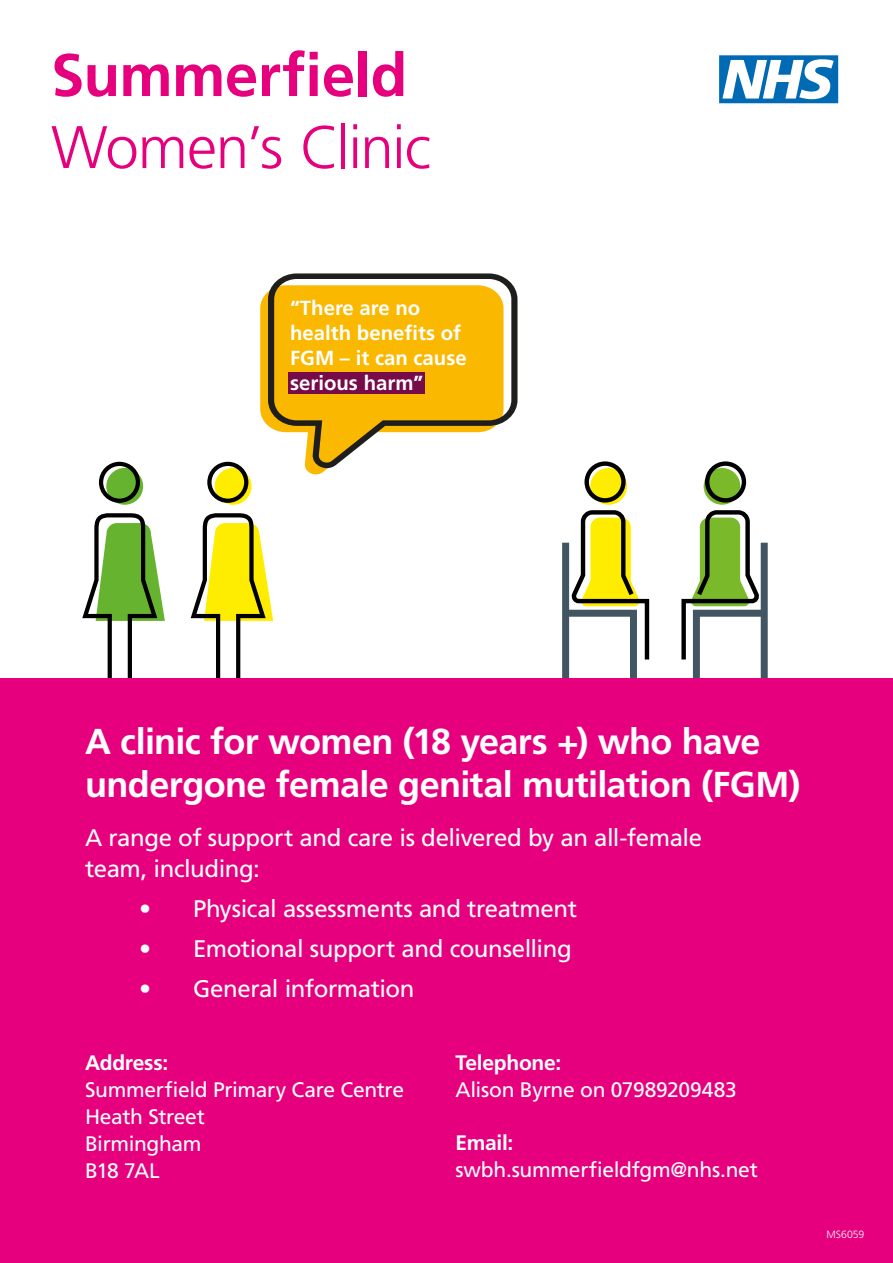
<style>
.page{position:relative;width:893px;height:1263px;background:#fff}
.page>*{position:absolute;margin:0;border:0;box-sizing:border-box;transform-origin:0 0}
.t1{font:300 60px "Frutiger LT Std";letter-spacing:-.025em;color:#e6007d}
.t2{font:700 60px "Frutiger LT Std";letter-spacing:-.01em;color:#e6007d}
.t3{font:700 36px/43.2px "Frutiger LT Std";letter-spacing:-.015em;color:#fff}
.t4{font:24px/31.5px "Frutiger LT Std";letter-spacing:-.02em;color:#fff}
.t5{font:21px/27px "Frutiger LT Std";letter-spacing:-.015em;color:#fff}
.t6{font:700 21px "Frutiger LT Std";letter-spacing:-.015em;color:#fff}
.t7{font:700 20.4px/25px "Frutiger LT Std";color:#fff}
.t8{font:300 10.5px "Frutiger LT Std";letter-spacing:.005em;color:#fff}
</style>
<div class="page">
<div style="left:704px;top:468px;width:36px;height:37px;background:#7ab929;border-radius:50%"></div>
<div style="left:705px;top:461px;width:41px;height:42px;border:4px solid #000;border-radius:50%"></div>
<svg style="left:590px;top:468px;width:37px;height:37px"></svg>
<div style="left:584px;top:461px;width:42px;height:42px;border:4px solid #000;border-radius:50%"></div>
<svg style="left:559px;top:510px;width:92px;height:169px"></svg>
<svg style="left:679px;top:510px;width:92px;height:169px"></svg>
<svg style="left:79px;top:513px;width:86px;height:166px"></svg>
<div style="left:106px;top:468px;width:37px;height:37px;background:#65b32e;border-radius:50%"></div>
<div style="left:99px;top:462px;width:41px;height:41px;border:4px solid #000;border-radius:50%"></div>
<svg style="left:188px;top:513px;width:85px;height:166px"></svg>
<div style="left:215px;top:468px;width:36px;height:37px;background:#ffed00;border-radius:50%"></div>
<div style="left:207px;top:462px;width:41px;height:41px;border:4px solid #000;border-radius:50%"></div>
<svg style="left:260px;top:292px;width:68px;height:183px;fill:#fbb800"></svg>
<svg style="left:268px;top:273px;width:249px;height:195px;fill:#fbb800"></svg>
<div style="left:289px;top:373px;width:136px;height:21px;background:#770a48"></div>
<div style="left:0;top:679px;width:893px;height:584px;background:#e6007d"></div>
<svg style="left:719px;top:55px;width:119px;height:48px"></svg>
<h1 class="t2" style="left:51px;top:40px;width:358px">Summerfield</h1>
<h1 class="t1" style="left:51px;top:113px;width:382px">Women’s Clinic</h1>
<p class="t7" style="left:290px;top:295px;width:178px">“There are no health benefits of<br>FGM – it can cause serious harm”</p>
<h2 class="t3" style="left:85px;top:720px;width:717px">A clinic for women (18 years +) who have undergone female genital mutilation (FGM)</h2>
<p class="t4" style="left:85px;top:822px;width:618px">A range of support and care is delivered by an all-female team, including:</p>
<p class="t4" style="left:139px;top:893px;width:440px">• Physical assessments and treatment</p>
<p class="t4" style="left:139px;top:933px;width:434px">• Emotional support and counselling</p>
<p class="t4" style="left:139px;top:973px;width:277px">• General information</p>
<p class="t6" style="left:85px;top:1051px;width:85px">Address:</p>
<p class="t5" style="left:85px;top:1077px;width:320px">Summerfield Primary Care Centre<br>Heath Street<br>Birmingham<br>B18 7AL</p>
<p class="t6" style="left:455px;top:1051px;width:107px">Telephone:</p>
<p class="t5" style="left:455px;top:1077px;width:283px">Alison Byrne on 07989209483</p>
<p class="t6" style="left:455px;top:1130px;width:59px">Email:</p>
<p class="t5" style="left:455px;top:1156px;width:304px">swbh.summerfieldfgm@nhs.net</p>
<p class="t8" style="left:826px;top:1228px;width:40px">MS6059</p>
</div>
